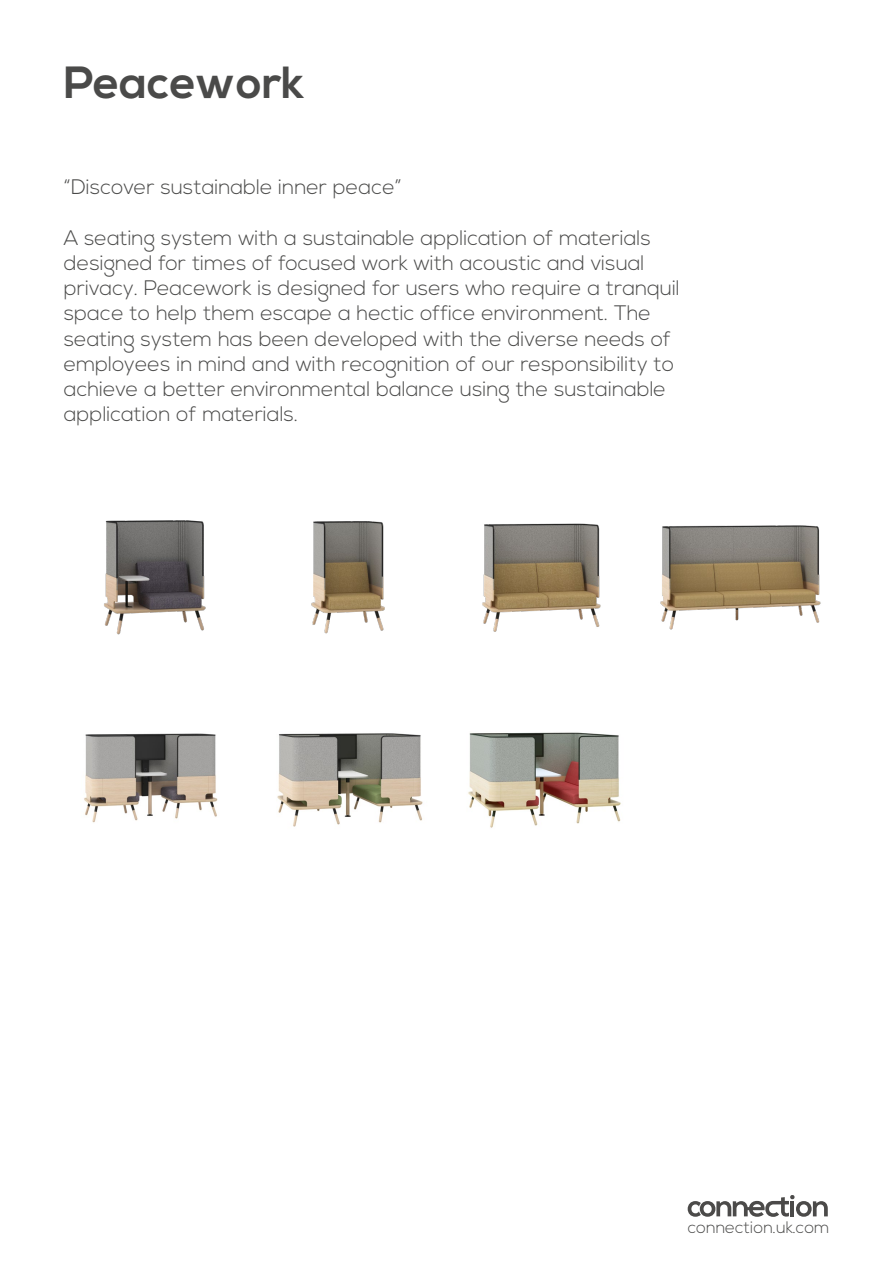
<style>
.page{position:relative;width:893px;height:1263px;background:#fff}
.page>*{position:absolute;margin:0;border:0;box-sizing:border-box;transform-origin:0 0}
.t1{font:700 45px "Nexa";color:#4a4a49}
.t2{font:300 21px/25.2px "Nexa";color:#4a4a49}
.t3{font:300 16.65px "Nexa";color:#4a4a49}
</style>
<div class="page">
<svg style="left:688px;top:1195px;width:140px;height:22px"></svg>
<img style="left:104px;top:520px;width:102px;height:115px">
<img style="left:84px;top:733px;width:134px;height:90px">
<img style="left:311px;top:521px;width:74px;height:113px">
<img style="left:277px;top:733px;width:146px;height:94px">
<img style="left:482px;top:523px;width:119px;height:109px">
<img style="left:468px;top:732px;width:153px;height:96px">
<img style="left:660px;top:525px;width:161px;height:105px">
<h1 class="t1" style="left:64px;top:57px;width:242px">Peacework</h1>
<p class="t2" style="left:64px;top:175px;width:340px">“Discover sustainable inner peace”</p>
<p class="t2" style="left:64px;top:226px;width:618px">A seating system with a sustainable application of materials designed for times of focused work with acoustic and visual privacy. Peacework is designed for users who require a tranquil space to help them escape a hectic office environment. The seating system has been developed with the diverse needs of employees in mind and with recognition of our responsibility to achieve a better environmental balance using the sustainable application of materials.</p>
<p class="t3" style="left:688px;top:1218px;width:143px">connection.uk.com</p>
</div>
